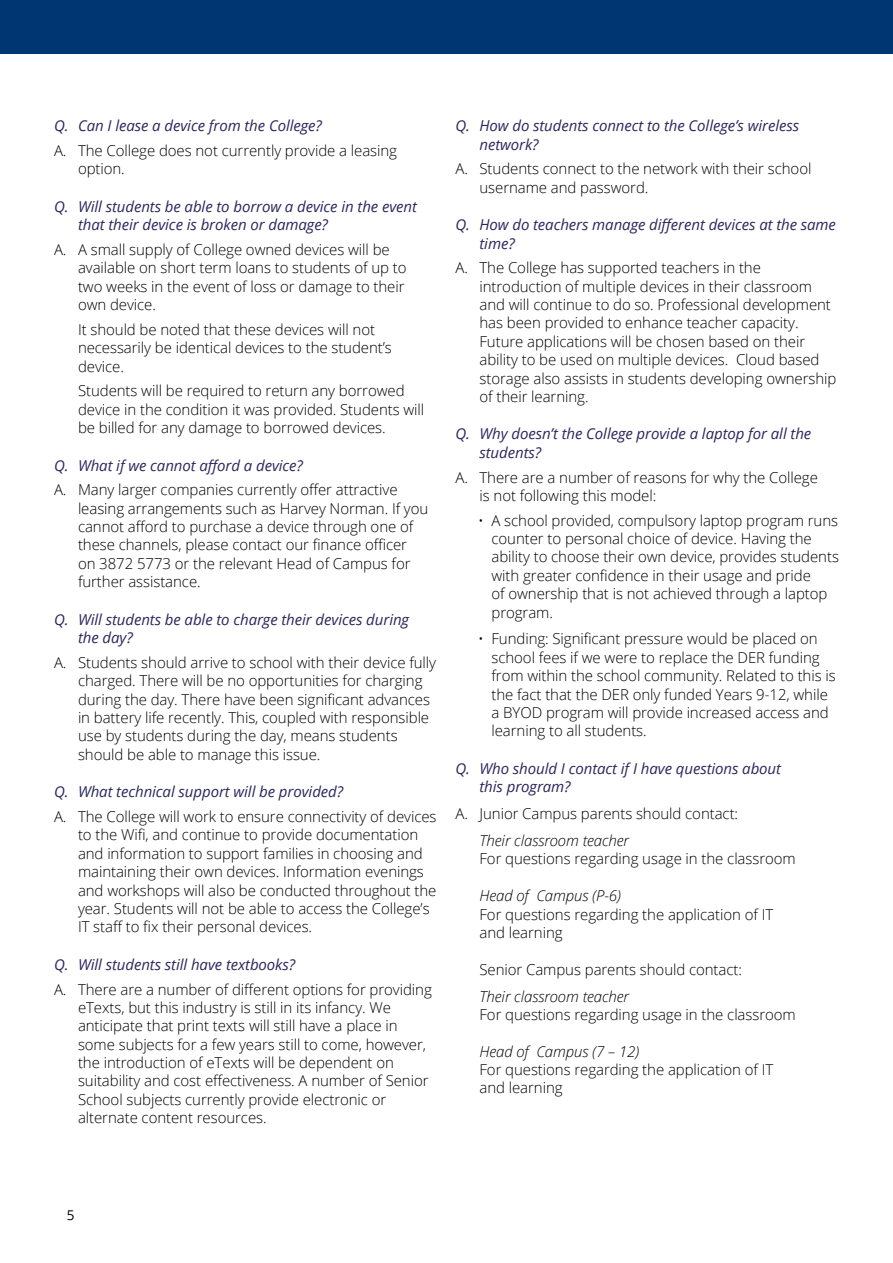
<style>
.page{position:relative;width:893px;height:1263px;background:#fff}
.page>*{position:absolute;margin:0;border:0;box-sizing:border-box;transform-origin:0 0}
.t1{font:300 15px/18.3px "Open Sans";letter-spacing:-.005em;color:#000}
.t2{font:italic 15px/18.3px "Open Sans";letter-spacing:-.005em;color:#2b275f}
.t3{font:italic 300 15px "Open Sans";letter-spacing:-.005em;color:#000}
.t4{font:13.5px "Open Sans";color:#000}
</style>
<div class="page">
<div style="left:0;top:0;width:893px;height:53px;background:#003671"></div>
<p class="t2" style="left:54px;top:116px;width:269px">Q. Can I lease a device from the College?</p>
<p class="t1" style="left:78px;top:141px;width:321px;text-indent:-24px">A. The College does not currently provide a leasing option.</p>
<p class="t2" style="left:78px;top:197px;width:341px;text-indent:-24px">Q. Will students be able to borrow a device in the event that their device is broken or damage?</p>
<p class="t1" style="left:78px;top:240px;width:330px;text-indent:-24px">A. A small supply of College owned devices will be available on short term loans to students of up to two weeks in the event of loss or damage to their own device.</p>
<p class="t1" style="left:78px;top:320px;width:315px">It should be noted that these devices will not necessarily be identical devices to the student’s device.</p>
<p class="t1" style="left:78px;top:381px;width:348px">Students will be required to return any borrowed device in the condition it was provided. Students will be billed for any damage to borrowed devices.</p>
<p class="t2" style="left:54px;top:456px;width:250px">Q. What if we cannot afford a device?</p>
<p class="t1" style="left:78px;top:480px;width:352px;text-indent:-24px">A. Many larger companies currently offer attractive leasing arrangements such as Harvey Norman. If you cannot afford to purchase a device through one of these channels, please contact our finance officer on 3872 5773 or the relevant Head of Campus for further assistance.</p>
<p class="t2" style="left:78px;top:610px;width:333px;text-indent:-24px">Q. Will students be able to charge their devices during the day?</p>
<p class="t1" style="left:78px;top:653px;width:360px;text-indent:-24px">A. Students should arrive to school with their device fully charged. There will be no opportunities for charging during the day. There have been significant advances in battery life recently. This, coupled with responsible use by students during the day, means students should be able to manage this issue.</p>
<p class="t2" style="left:54px;top:782px;width:291px">Q. What technical support will be provided?</p>
<p class="t1" style="left:78px;top:807px;width:360px;text-indent:-24px">A. The College will work to ensure connectivity of devices to the Wifi, and continue to provide documentation and information to support families in choosing and maintaining their own devices. Information evenings and workshops will also be conducted throughout the year. Students will not be able to access the College’s IT staff to fix their personal devices.</p>
<p class="t2" style="left:54px;top:955px;width:243px">Q. Will students still have textbooks?</p>
<p class="t1" style="left:78px;top:979px;width:355px;text-indent:-24px">A. There are a number of different options for providing eTexts, but this industry is still in its infancy. We anticipate that print texts will still have a place in some subjects for a few years still to come, however, the introduction of eTexts will be dependent on suitability and cost effectiveness. A number of Senior School subjects currently provide electronic or alternate content resources.</p>
<p class="t2" style="left:479px;top:116px;width:321px;text-indent:-24px">Q. How do students connect to the College’s wireless network?</p>
<p class="t1" style="left:479px;top:159px;width:333px;text-indent:-24px">A. Students connect to the network with their school username and password.</p>
<p class="t2" style="left:479px;top:215px;width:358px;text-indent:-24px">Q. How do teachers manage different devices at the same time?</p>
<p class="t1" style="left:479px;top:258px;width:358px;text-indent:-24px">A. The College has supported teachers in the introduction of multiple devices in their classroom and will continue to do so. Professional development has been provided to enhance teacher capacity.<br>Future applications will be chosen based on their ability to be used on multiple devices. Cloud based storage also assists in students developing ownership of their learning.</p>
<p class="t2" style="left:479px;top:424px;width:333px;text-indent:-24px">Q. Why doesn’t the College provide a laptop for all the students?</p>
<p class="t1" style="left:479px;top:468px;width:340px;text-indent:-24px">A. There are a number of reasons for why the College is not following this model:</p>
<p class="t1" style="left:491px;top:511px;width:349px;text-indent:-13px">• A school provided, compulsory laptop program runs counter to personal choice of device. Having the ability to choose their own device, provides students with greater confidence in their usage and pride<br>of ownership that is not achieved through a laptop program.</p>
<p class="t1" style="left:491px;top:629px;width:346px;text-indent:-13px">• Funding: Significant pressure would be placed on school fees if we were to replace the DER funding from within the school community. Related to this is the fact that the DER only funded Years 9-12, while a BYOD program will provide increased access and learning to all students.</p>
<p class="t2" style="left:479px;top:759px;width:303px;text-indent:-24px">Q. Who should I contact if I have questions about this program?</p>
<p class="t1" style="left:455px;top:804px;width:284px">A. Junior Campus parents should contact:</p>
<p class="t3" style="left:479px;top:830px;width:151px">Their classroom teacher</p>
<p class="t1" style="left:479px;top:849px;width:318px">For questions regarding usage in the classroom</p>
<p class="t3" style="left:479px;top:885px;width:143px">Head of Campus (P-6)</p>
<p class="t1" style="left:479px;top:904px;width:295px">For questions regarding the application of IT and learning</p>
<p class="t1" style="left:479px;top:960px;width:264px">Senior Campus parents should contact:</p>
<p class="t3" style="left:479px;top:986px;width:151px">Their classroom teacher</p>
<p class="t1" style="left:479px;top:1005px;width:318px">For questions regarding usage in the classroom</p>
<p class="t3" style="left:479px;top:1041px;width:161px">Head of Campus (7 – 12)</p>
<p class="t1" style="left:479px;top:1060px;width:295px">For questions regarding the application of IT and learning</p>
<p class="t4" style="left:67px;top:1206px;width:9px">5</p>
</div>
